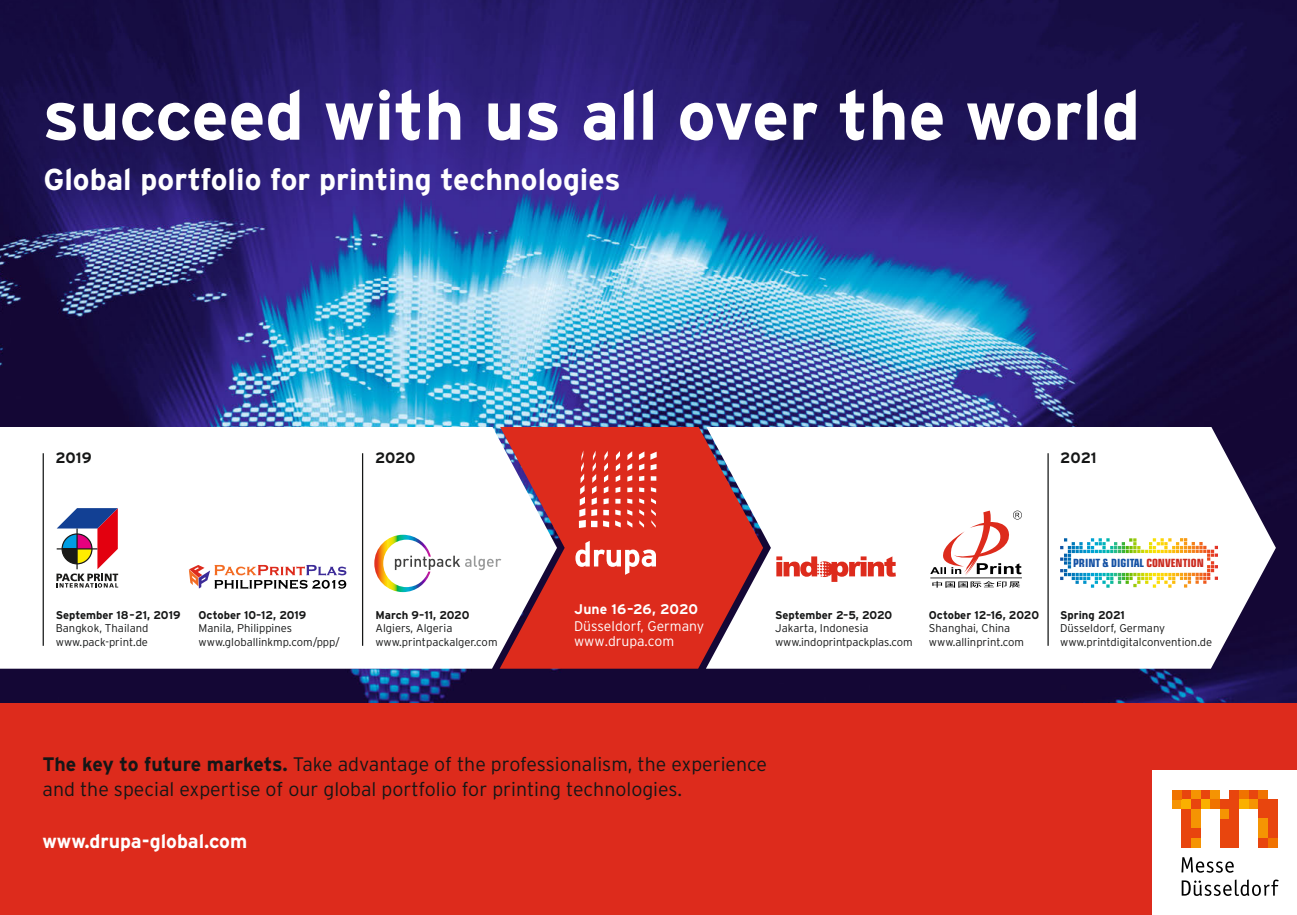
<style>
.page{position:relative;width:1297px;height:915px;background:#fff}
.page>*{position:absolute;margin:0;border:0;box-sizing:border-box;transform-origin:0 0}
.t1{font:700 69px "Interstate";letter-spacing:-.005em;color:#fff}
.t2{font:700 30.15px "Interstate";color:#fff}
.t3{font:300 19.5px/25.5px "Interstate";color:#151616}
.t4{font:700 19.5px "Interstate";color:#fff}
.t5{font:700 15px "Interstate";color:#151616}
.t6{font:300 13.95px/15px "Interstate";color:#fff}
.t7{font:700 13.95px "Interstate";letter-spacing:.005em;color:#fff}
.t8{font:300 11.25px/13.5px "Interstate";color:#151616}
.t9{font:700 11.25px "Interstate";color:#151616}
.t10{font:700 condensed 11.25px "Eurostile";color:#1451a4}
.s1{color:#cb2a1e}
.s2{font-weight:700}
</style>
<div class="page">
<div style="left:0;top:0;width:1297px;height:914px;background:#dd2b1c"></div>
<img style="left:0;top:0;width:1297px;height:702px">
<div style="left:1153px;top:770px;width:144px;height:144px;background:#fff"></div>
<svg style="left:1182px;top:879px;width:96px;height:16px"></svg>
<svg style="left:1181px;top:857px;width:53px;height:15px"></svg>
<div style="left:1172px;top:799px;width:10px;height:9px;background:#f59403"></div>
<div style="left:1182px;top:789px;width:9px;height:10px;background:#e8450e"></div>
<div style="left:1182px;top:799px;width:9px;height:9px;background:#fab000"></div>
<div style="left:1191px;top:789px;width:10px;height:10px;background:#f59403"></div>
<div style="left:1191px;top:799px;width:10px;height:9px;background:#e8450e"></div>
<div style="left:1201px;top:789px;width:9px;height:10px;background:#e8450e"></div>
<div style="left:1201px;top:799px;width:9px;height:9px;background:#fab000"></div>
<div style="left:1210px;top:789px;width:10px;height:10px;background:#f59403"></div>
<div style="left:1210px;top:799px;width:10px;height:9px;background:#f07300"></div>
<div style="left:1239px;top:789px;width:10px;height:10px;background:#f07300"></div>
<div style="left:1239px;top:799px;width:10px;height:9px;background:#fab000"></div>
<div style="left:1249px;top:789px;width:9px;height:10px;background:#e8450e"></div>
<div style="left:1249px;top:799px;width:9px;height:9px;background:#f59403"></div>
<div style="left:1258px;top:789px;width:10px;height:10px;background:#f07300"></div>
<div style="left:1258px;top:799px;width:10px;height:19px;background:#e8450e"></div>
<div style="left:1268px;top:799px;width:10px;height:38px;background:#e8450e"></div>
<div style="left:1182px;top:808px;width:9px;height:39px;background:#e8450e"></div>
<div style="left:1191px;top:808px;width:10px;height:20px;background:#f59403"></div>
<div style="left:1191px;top:828px;width:10px;height:9px;background:#e8450e"></div>
<div style="left:1191px;top:837px;width:10px;height:10px;background:#f59403"></div>
<div style="left:1258px;top:818px;width:10px;height:19px;background:#f59403"></div>
<div style="left:1268px;top:837px;width:10px;height:10px;background:#f07300"></div>
<div style="left:1172px;top:789px;width:10px;height:10px;background:#f07300"></div>
<div style="left:1220px;top:799px;width:10px;height:9px;background:#e8450e"></div>
<div style="left:1220px;top:808px;width:10px;height:10px;background:#f59403"></div>
<div style="left:1220px;top:818px;width:10px;height:29px;background:#e8450e"></div>
<div style="left:1230px;top:789px;width:9px;height:58px;background:#e8450e"></div>
<div style="left:1258px;top:837px;width:10px;height:10px;background:#e8450e"></div>
<div style="left:0;top:427px;width:500px;height:241px;background:#fff"></div>
<hr style="left:43px;top:453px;width:1px;height:192px;background:#151616">
<svg style="left:57px;top:508px;width:61px;height:79px;background:#b08a9f"></svg>
<svg style="left:62px;top:534px;width:14px;height:14px"></svg>
<svg style="left:78px;top:534px;width:14px;height:14px"></svg>
<svg style="left:78px;top:549px;width:14px;height:14px"></svg>
<div style="left:62px;top:548px;width:15px;height:15px;background:#1a1a18"></div>
<div style="left:62px;top:533px;width:31px;height:31px;border:1px solid #1a1a18;border-radius:50%"></div>
<hr style="left:76px;top:528px;width:2px;height:41px;background:#1a1a18">
<hr style="left:57px;top:548px;width:40px;height:1px;background:#1a1a18">
<hr style="left:362px;top:453px;width:1px;height:192px;background:#151616">
<svg style="left:374px;top:534px;width:126px;height:58px;background:#eceae1"></svg>
<svg style="left:763px;top:427px;width:513px;height:241px;background:#edecef"></svg>
<svg style="left:776px;top:556px;width:120px;height:25px"></svg>
<svg style="left:930px;top:510px;width:92px;height:77px;background:#e6cfce"></svg>
<svg style="left:500px;top:427px;width:263px;height:241px"></svg>
<div style="left:567px;top:430px;width:111px;height:156px;background:#dd2b1c"></div>
<svg style="left:651px;top:498px;width:5px;height:29px"></svg>
<svg style="left:651px;top:487px;width:5px;height:5px"></svg>
<svg style="left:651px;top:476px;width:5px;height:4px"></svg>
<svg style="left:650px;top:451px;width:7px;height:19px"></svg>
<svg style="left:639px;top:498px;width:5px;height:29px"></svg>
<svg style="left:639px;top:487px;width:5px;height:5px"></svg>
<svg style="left:639px;top:451px;width:5px;height:30px"></svg>
<svg style="left:627px;top:509px;width:5px;height:18px"></svg>
<svg style="left:627px;top:498px;width:5px;height:5px"></svg>
<svg style="left:627px;top:487px;width:5px;height:5px"></svg>
<svg style="left:627px;top:451px;width:5px;height:30px"></svg>
<svg style="left:615px;top:509px;width:6px;height:18px"></svg>
<svg style="left:615px;top:498px;width:5px;height:5px"></svg>
<svg style="left:615px;top:451px;width:5px;height:41px"></svg>
<svg style="left:603px;top:451px;width:6px;height:76px"></svg>
<svg style="left:579px;top:450px;width:18px;height:78px"></svg>
<svg style="left:575px;top:541px;width:81px;height:33px"></svg>
<hr style="left:1047px;top:453px;width:2px;height:192px;background:#151616">
<svg style="left:1060px;top:538px;width:158px;height:15px;background:#ccd9b4"></svg>
<svg style="left:189px;top:564px;width:157px;height:24px;background:#d1babb"></svg>
<h1 class="t1" style="left:43px;top:77px;width:1099px">succeed with us all over the world</h1>
<h2 class="t2" style="left:43px;top:163px;width:579px">Global portfolio for printing technologies</h2>
<h3 class="t5" style="left:55px;top:449px;width:38px">2019</h3>
<h3 class="t5" style="left:375px;top:449px;width:42px">2020</h3>
<p class="t9" style="left:56px;top:608px;width:126px">September 18–21, 2019</p>
<p class="t8" style="left:56px;top:621px;width:94px">Bangkok, Thailand www.pack-print.de</p>
<p class="t9" style="left:199px;top:608px;width:109px">October 10–12, 2019</p>
<p class="t8" style="left:199px;top:621px;width:143px">Manila, Philippines www.globallinkmp.com/ppp/</p>
<p class="t9" style="left:375px;top:608px;width:96px">March 9–11, 2020</p>
<p class="t8" style="left:375px;top:621px;width:124px">Algiers, Algeria www.printpackalger.com</p>
<p class="t7" style="left:574px;top:601px;width:125px">June 16–26, 2020</p>
<p class="t6" style="left:574px;top:618px;width:132px">Düsseldorf, Germany www.drupa.com</p>
<h3 class="t5" style="left:1060px;top:449px;width:38px">2021</h3>
<p class="t9" style="left:775px;top:608px;width:119px">September 2–5, 2020</p>
<p class="t8" style="left:775px;top:621px;width:139px">Jakarta, Indonesia www.indoprintpackplas.com</p>
<p class="t9" style="left:929px;top:608px;width:112px">October 12–16, 2020</p>
<p class="t8" style="left:929px;top:621px;width:97px">Shanghai, China www.allinprint.com</p>
<p class="t10" style="left:1073px;top:555px;width:132px">PRINT &amp; DIGITAL <span class="s1">CONVENTION</span></p>
<p class="t9" style="left:1060px;top:608px;width:66px">Spring 2021</p>
<p class="t8" style="left:1060px;top:621px;width:154px">Düsseldorf, Germany www.printdigitalconvention.de</p>
<h3 class="t3" style="left:43px;top:750px;width:726px"><span class="s2">The key to future markets.</span> Take advantage of the professionalism, the experience and the special expertise of our global portfolio for printing technologies.</h3>
<h3 class="t4" style="left:43px;top:829px;width:206px">www.drupa-global.com</h3>
</div>
